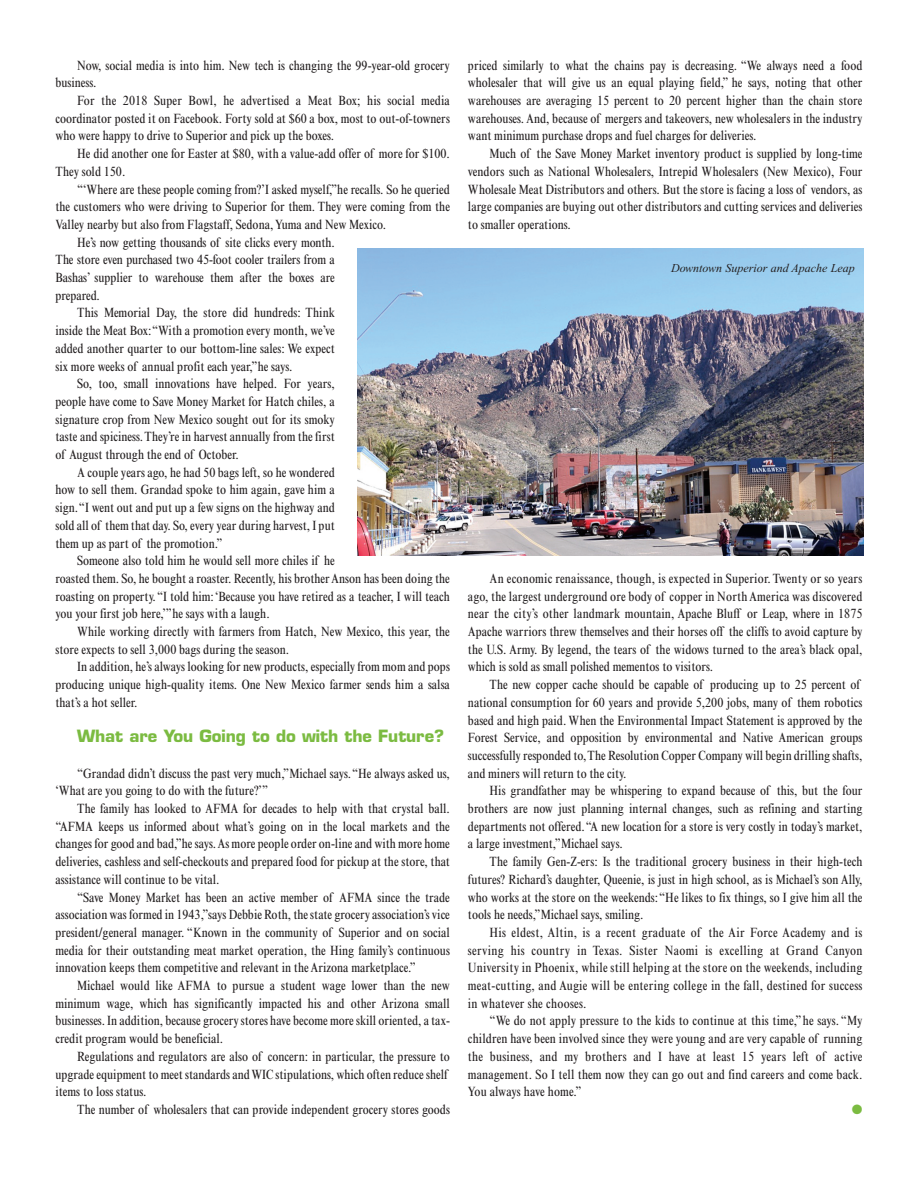
<style>
.page{position:relative;width:918px;height:1188px;background:#fff}
.page>*{position:absolute;margin:0;border:0;box-sizing:border-box;transform-origin:0 0}
.t1{font:700 16.5px "Eurostile";letter-spacing:-.005em;color:#7bbb41}
.t2{font:condensed 13.5px/17.7px "Times New Roman";color:#231f20;text-align:justify}
.t3{font:13.5px "Zapf Dingbats ITC";color:#7bbb41}
.t4{font:italic 12px "Times New Roman";color:#231f20}
</style>
<div class="page">
<img style="left:358px;top:249px;width:506px;height:307px">
<p class="t2" style="left:56px;top:57px;width:396px;text-indent:22px">Now, social media is into him. New tech is changing the 99-year-old grocery business.</p>
<p class="t2" style="left:55px;top:93px;width:396px;text-indent:22px">For the 2018 Super Bowl, he advertised a Meat Box; his social media coordinator posted it on Facebook. Forty sold at $60 a box, most to out-of-towners who were happy to drive to Superior and pick up the boxes.</p>
<p class="t2" style="left:55px;top:146px;width:396px;text-indent:22px">He did another one for Easter at $80, with a value-add offer of more for $100.<br>They sold 150.</p>
<p class="t2" style="left:77px;top:181px;width:374px">“‘Where are these people coming from?’I asked myself,”he recalls. So he queried</p>
<p class="t2" style="left:55px;top:199px;width:396px">the customers who were driving to Superior for them. They were coming from the</p>
<p class="t2" style="left:55px;top:217px;width:332px">Valley nearby but also from Flagstaff, Sedona,Yuma and New Mexico.</p>
<p class="t2" style="left:77px;top:234px;width:259px">He’s now getting thousands of site clicks every month.</p>
<p class="t2" style="left:55px;top:252px;width:281px">The store even purchased two 45-foot cooler trailers from a</p>
<p class="t2" style="left:55px;top:270px;width:281px">Bashas’ supplier to warehouse them after the boxes are</p>
<p class="t2" style="left:55px;top:287px;width:46px">prepared.</p>
<p class="t2" style="left:77px;top:305px;width:259px">This Memorial Day, the store did hundreds: Think</p>
<p class="t2" style="left:55px;top:323px;width:281px">inside the Meat Box:“With a promotion every month, we’ve</p>
<p class="t2" style="left:55px;top:341px;width:281px">added another quarter to our bottom-line sales: We expect</p>
<p class="t2" style="left:55px;top:358px;width:239px">six more weeks of annual profit each year,”he says.</p>
<p class="t2" style="left:77px;top:376px;width:259px">So, too, small innovations have helped. For years,</p>
<p class="t2" style="left:55px;top:394px;width:281px">people have come to Save Money Market for Hatch chiles, a</p>
<p class="t2" style="left:55px;top:411px;width:281px">signature crop from New Mexico sought out for its smoky</p>
<p class="t2" style="left:55px;top:429px;width:281px">taste and spiciness.They’re in harvest annually from the first</p>
<p class="t2" style="left:55px;top:447px;width:185px">of August through the end of October.</p>
<p class="t2" style="left:77px;top:464px;width:259px">A couple years ago, he had 50 bags left, so he wondered</p>
<p class="t2" style="left:55px;top:482px;width:281px">how to sell them. Grandad spoke to him again, gave him a</p>
<p class="t2" style="left:55px;top:500px;width:281px">sign.“I went out and put up a few signs on the highway and</p>
<p class="t2" style="left:55px;top:518px;width:281px">sold all of them that day. So, every year during harvest, I put</p>
<p class="t2" style="left:55px;top:535px;width:169px">them up as part of the promotion.”</p>
<p class="t2" style="left:77px;top:553px;width:259px">Someone also told him he would sell more chiles if he</p>
<p class="t2" style="left:55px;top:571px;width:396px">roasted them. So, he bought a roaster. Recently, his brotherAnson has been doing the</p>
<p class="t2" style="left:55px;top:588px;width:396px">roasting on property.“I told him:‘Because you have retired as a teacher, I will teach</p>
<p class="t2" style="left:55px;top:606px;width:216px">you your first job here,’”he says with a laugh.</p>
<p class="t2" style="left:77px;top:624px;width:374px">While working directly with farmers from Hatch, New Mexico, this year, the</p>
<p class="t2" style="left:55px;top:641px;width:235px">store expects to sell 3,000 bags during the season.</p>
<p class="t2" style="left:77px;top:659px;width:374px">In addition, he’s always looking for new products, especially from mom and pops</p>
<p class="t2" style="left:55px;top:677px;width:396px">producing unique high-quality items. One New Mexico farmer sends him a salsa</p>
<p class="t2" style="left:55px;top:695px;width:83px">that’s a hot seller.</p>
<p class="t1" style="left:77px;top:730px;width:368px">What are You Going to do with the Future?</p>
<p class="t2" style="left:56px;top:765px;width:396px;text-indent:22px">“Grandad didn’t discuss the past very much,”Michael says.“He always asked us, ‘What are you going to do with the future?’”</p>
<p class="t2" style="left:55px;top:801px;width:396px;text-indent:22px">The family has looked to AFMA for decades to help with that crystal ball. “AFMA keeps us informed about what’s going on in the local markets and the changes for good and bad,”he says.As more people order on-line and with more home deliveries, cashless and self-checkouts and prepared food for pickup at the store, that assistance will continue to be vital.</p>
<p class="t2" style="left:55px;top:889px;width:396px;text-indent:22px">“Save Money Market has been an active member of AFMA since the trade association was formed in 1943,”says Debbie Roth, the state grocery association’s vice president/general manager. “Known in the community of Superior and on social media for their outstanding meat market operation, the Hing family’s continuous innovation keeps them competitive and relevant in theArizona marketplace.”</p>
<p class="t2" style="left:55px;top:978px;width:396px;text-indent:22px">Michael would like AFMA to pursue a student wage lower than the new minimum wage, which has significantly impacted his and other Arizona small businesses. In addition, because grocery stores have become more skill oriented, a tax&shy;credit program would be beneficial.</p>
<p class="t2" style="left:55px;top:1049px;width:396px;text-align:left;text-indent:22px">Regulations and regulators are also of concern: in particular, the pressure to upgrade equipment to meet standards andWIC stipulations, which often reduce shelf items to loss status.</p>
<p class="t2" style="left:77px;top:1102px;width:374px">The number of wholesalers that can provide independent grocery stores goods</p>
<p class="t2" style="left:468px;top:57px;width:396px">priced similarly to what the chains pay is decreasing. “We always need a food wholesaler that will give us an equal playing field,” he says, noting that other warehouses are averaging 15 percent to 20 percent higher than the chain store warehouses.And, because of mergers and takeovers, new wholesalers in the industry want minimum purchase drops and fuel charges for deliveries.</p>
<p class="t2" style="left:468px;top:146px;width:396px;text-indent:22px">Much of the Save Money Market inventory product is supplied by long-time vendors such as National Wholesalers, Intrepid Wholesalers (New Mexico), Four Wholesale Meat Distributors and others. But the store is facing a loss of vendors, as large companies are buying out other distributors and cutting services and deliveries to smaller operations.</p>
<p class="t4" style="left:671px;top:264px;width:185px">Downtown Superior and Apache Leap</p>
<p class="t2" style="left:468px;top:571px;width:396px;text-indent:22px">An economic renaissance, though, is expected in Superior. Twenty or so years ago, the largest underground ore body of copper in NorthAmerica was discovered near the city’s other landmark mountain, Apache Bluff or Leap, where in 1875<br>Apache warriors threw themselves and their horses off the cliffs to avoid capture by the U.S. Army. By legend, the tears of the widows turned to the area’s black opal, which is sold as small polished mementos to visitors.</p>
<p class="t2" style="left:468px;top:677px;width:396px;text-align:left;text-indent:22px">The new copper cache should be capable of producing up to 25 percent of national consumption for 60 years and provide 5,200 jobs, many of them robotics based and high paid. When the Environmental Impact Statement is approved by the Forest Service, and opposition by environmental and Native American groups successfully responded to,The Resolution Copper Company will begin drilling shafts, and miners will return to the city.</p>
<p class="t2" style="left:468px;top:783px;width:396px;text-indent:22px">His grandfather may be whispering to expand because of this, but the four brothers are now just planning internal changes, such as refining and starting departments not offered.“A new location for a store is very costly in today’s market, a large investment,”Michael says.</p>
<p class="t2" style="left:468px;top:854px;width:396px;text-indent:22px">The family Gen-Z-ers: Is the traditional grocery business in their high-tech futures? Richard’s daughter, Queenie, is just in high school, as is Michael’s son Ally, who works at the store on the weekends:“He likes to fix things, so I give him all the tools he needs,”Michael says, smiling.</p>
<p class="t2" style="left:468px;top:925px;width:396px;text-indent:22px">His eldest, Altin, is a recent graduate of the Air Force Academy and is serving his country in Texas. Sister Naomi is excelling at Grand Canyon University in Phoenix, while still helping at the store on the weekends, including meat-cutting, and Augie will be entering college in the fall, destined for success in whatever she chooses.</p>
<p class="t2" style="left:468px;top:1013px;width:396px;text-indent:22px">“We do not apply pressure to the kids to continue at this time,”he says. “My children have been involved since they were young and are very capable of running the business, and my brothers and I have at least 15 years left of active management. So I tell them now they can go out and find careers and come back.<br>You always have home.”</p>
<p class="t3" style="left:852px;top:1101px;width:12px">●</p>
</div>
